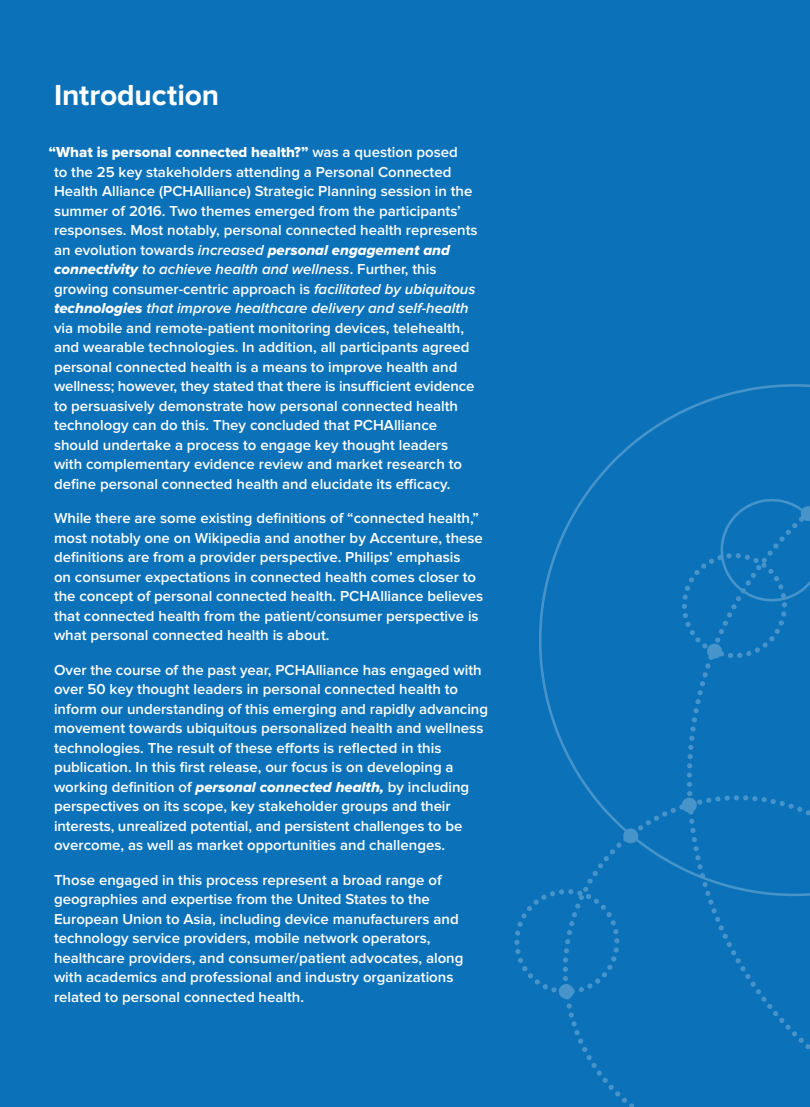
<style>
.page{position:relative;width:810px;height:1107px;background:#0b72ba}
.page>*{position:absolute;margin:0;border:0;box-sizing:border-box;transform-origin:0 0}
.t1{font:700 30px "Proxima Nova";letter-spacing:-.005em;color:#fff}
.t2{font:600 15px/19.5px "Proxima Nova";color:#fff}
.t3{font:15px "Proxima Nova Extrabld";color:#fff}
.t4{font:15px "Proxima Nova Extrabld It";color:#fff}
.s1{font-family:"Proxima Nova";font-weight:600}
.s2{font-family:"Proxima Nova";font-weight:600;font-style:italic}
.s3{font-family:"Proxima Nova Extrabld It";font-weight:400}
.s4{font-style:italic}
.s5{color:#fff570}
</style>
<div class="page">
<svg style="left:582px;top:384px;width:228px;height:114px"></svg>
<svg style="left:514px;top:498px;width:296px;height:609px"></svg>
<h1 class="t1" style="left:54px;top:77px;width:167px">Introduction</h1>
<p class="t3" style="left:49px;top:144px;width:411px">“What is personal connected health?” <span class="s1">was a question posed</span></p>
<p class="t2" style="left:54px;top:162px;width:425px">to the 25 key stakeholders attending a Personal Connected Health Alliance (PCHAlliance) Strategic Planning session in the summer of 2016. Two themes emerged from the participants’ responses. Most notably, personal connected health represents</p>
<p class="t4" style="left:54px;top:241px;width:397px"><span class="s1">an evolution towards</span> <span class="s2">increased</span> personal engagement and</p>
<p class="t2" style="left:54px;top:260px;width:423px"><span class="s3">connectivity</span> <span class="s4">to achieve health and wellness</span>. Further, this growing consumer-centric approach is <span class="s4">facilitated by ubiquitous </span><span class="s3">technologies</span> <span class="s4">that improve healthcare delivery and self-health </span>via mobile and remote-patient monitoring devices, telehealth, and wearable technologies<span class="s5">.</span> In addition, all participants agreed personal connected health is a means to improve health and wellness; however, they stated that there is insufficient evidence to persuasively demonstrate how personal connected health technology can do this. They concluded that PCHAlliance should undertake a process to engage key thought leaders with complementary evidence review and market research to define personal connected health and elucidate its efficacy.</p>
<p class="t2" style="left:54px;top:509px;width:431px">While there are some existing definitions of “connected health,” most notably one on Wikipedia and another by Accenture, these definitions are from a provider perspective. Philips’ emphasis<br>on consumer expectations in connected health comes closer to the concept of personal connected health. PCHAlliance believes that connected health from the patient/consumer perspective is what personal connected health is about.</p>
<p class="t2" style="left:54px;top:660px;width:436px">Over the course of the past year, PCHAlliance has engaged with over 50 key thought leaders in personal connected health to inform our understanding of this emerging and rapidly advancing movement towards ubiquitous personalized health and wellness technologies. The result of these efforts is reflected in this publication. In this first release, our focus is on developing a working definition of <span class="s3">personal connected health,</span> by including perspectives on its scope, key stakeholder groups and their interests, unrealized potential, and persistent challenges to be overcome, as well as market opportunities and challenges.</p>
<p class="t2" style="left:54px;top:870px;width:411px">Those engaged in this process represent a broad range of geographies and expertise from the United States to the European Union to Asia, including device manufacturers and technology service providers, mobile network operators, healthcare providers, and consumer/patient advocates, along with academics and professional and industry organizations related to personal connected health.</p>
</div>
